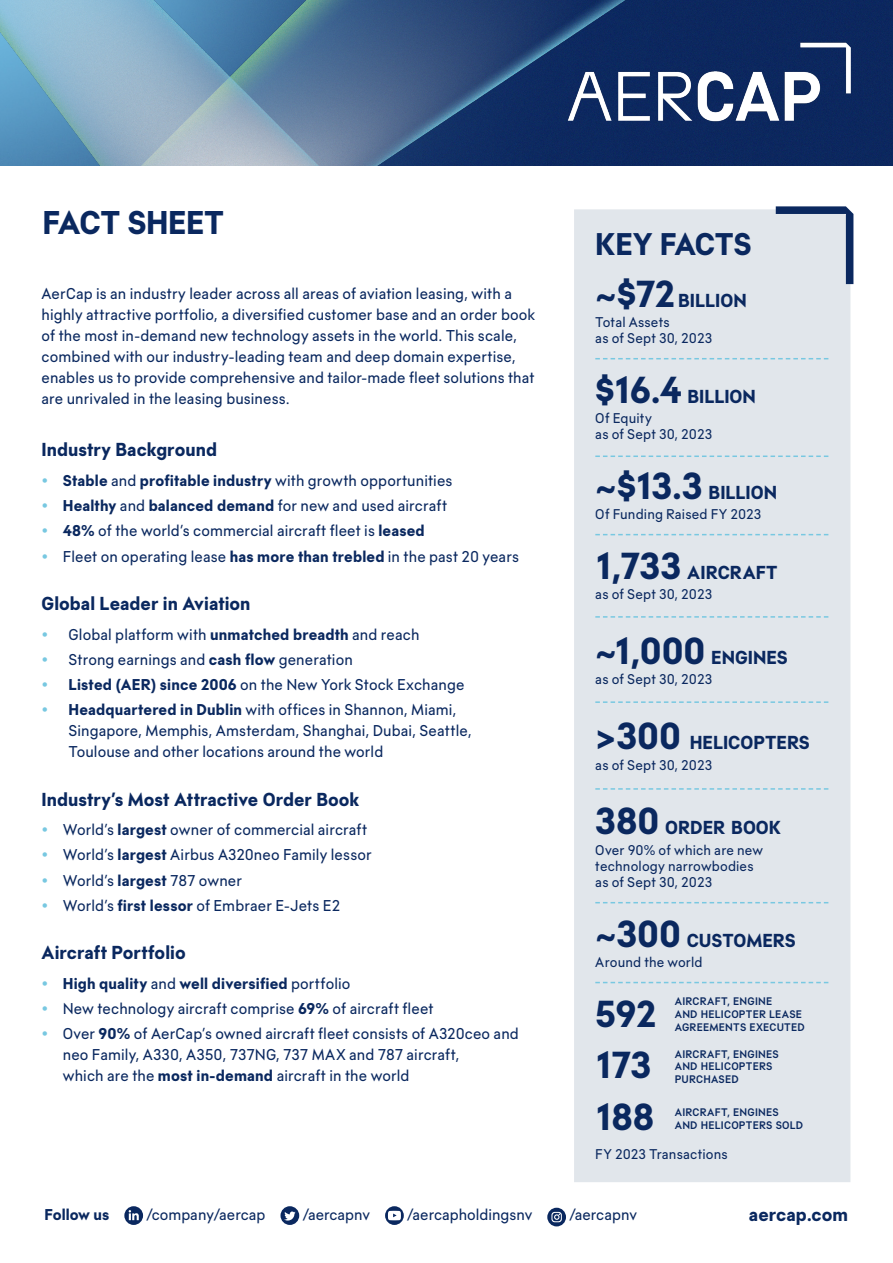
<style>
.page{position:relative;width:893px;height:1263px;background:#fff}
.page>*{position:absolute;margin:0;border:0;box-sizing:border-box;transform-origin:0 0}
.Stat{font:700 36px "Atica";letter-spacing:-.02em;color:#0a285f}
.Heading{font:700 31.5px "Atica";letter-spacing:-.015em;color:#0a285f}
.t1{font:700 30px "Atica";letter-spacing:-.015em;color:#0a285f}
.Sub_header{font:700 18px "Atica";color:#0a285f}
.Stat-2{font:700 18px "Atica";color:#0a285f}
.Stat_Sub_Text{font:700 18px "Atica";color:#0a285f}
.Body_Text{font:15px/21px "Atica";letter-spacing:.005em;color:#0a285f}
.t2{font:700 15px "Atica";letter-spacing:.01em;color:#0a285f}
.Stat_Sub_Text-2{font:13.5px/16.2px "Atica";letter-spacing:.01em;color:#0a285f}
.AEH_details{font:500 10.5px/12.6px "Atica";letter-spacing:.02em;color:#0a285f}
.s1{font-weight:700}
.s2{font-weight:400}
.s3{font-size:36px}
</style>
<div class="page">
<div style="left:574px;top:209px;width:276px;height:973px;background:#e1e6eb"></div>
<svg style="left:595px;top:358px;width:233px;height:1px"></svg>
<svg style="left:595px;top:455px;width:233px;height:2px"></svg>
<svg style="left:595px;top:534px;width:233px;height:1px"></svg>
<svg style="left:595px;top:616px;width:233px;height:2px"></svg>
<svg style="left:595px;top:701px;width:233px;height:2px"></svg>
<svg style="left:595px;top:788px;width:233px;height:2px"></svg>
<svg style="left:595px;top:902px;width:233px;height:1px"></svg>
<svg style="left:595px;top:982px;width:233px;height:1px"></svg>
<div style="left:679px;top:0;width:214px;height:166px;background:#0c275e"></div>
<img style="left:0;top:0;width:679px;height:166px">
<svg style="left:124px;top:1206px;width:19px;height:19px"></svg>
<svg style="left:129px;top:1210px;width:10px;height:10px"></svg>
<svg style="left:280px;top:1206px;width:19px;height:19px"></svg>
<svg style="left:284px;top:1211px;width:12px;height:9px"></svg>
<svg style="left:385px;top:1206px;width:19px;height:19px"></svg>
<svg style="left:388px;top:1211px;width:13px;height:9px"></svg>
<svg style="left:547px;top:1208px;width:19px;height:18px"></svg>
<svg style="left:551px;top:1212px;width:11px;height:10px"></svg>
<img style="left:567px;top:19px;width:289px;height:110px">
<svg style="left:776px;top:206px;width:77px;height:78px;background:#bbc4d2"></svg>
<p class="Heading" style="left:43px;top:202px;width:183px">FACT SHEET</p>
<p class="Body_Text" style="left:42px;top:283px;width:495px">AerCap is an industry leader across all areas of aviation leasing, with a highly attractive portfolio, a diversified customer base and an order book of the most in-demand new technology assets in the world. This scale, combined with our industry-leading team and deep domain expertise, enables us to provide comprehensive and tailor-made fleet solutions that are unrivaled in the leasing business.</p>
<p class="Sub_header" style="left:42px;top:439px;width:177px">Industry Background</p>
<p class="Body_Text" style="left:63px;top:470px;width:391px"><span class="s1">Stable</span> and <span class="s1">profitable industry</span> with growth opportunities</p>
<p class="Body_Text" style="left:63px;top:495px;width:386px"><span class="s1">Healthy</span> and <span class="s1">balanced demand</span> for new and used aircraft</p>
<p class="Body_Text" style="left:63px;top:520px;width:363px"><span class="s1">48%</span> of the world’s commercial aircraft fleet is <span class="s1">leased</span></p>
<p class="Body_Text" style="left:63px;top:546px;width:458px">Fleet on operating lease <span class="s1">has more than trebled</span> in the past 20 years</p>
<p class="Sub_header" style="left:42px;top:592px;width:210px">Global Leader in Aviation</p>
<p class="Body_Text" style="left:69px;top:623px;width:352px">Global platform with <span class="s1">unmatched breadth</span> and reach</p>
<p class="Body_Text" style="left:69px;top:649px;width:286px">Strong earnings and <span class="s1">cash flow</span> generation</p>
<p class="Body_Text" style="left:69px;top:674px;width:397px"><span class="s1">Listed (AER) since 2006</span> on the New York Stock Exchange</p>
<p class="Body_Text" style="left:69px;top:699px;width:405px"><span class="s1">Headquartered in Dublin</span> with offices in Shannon, Miami,<br>Singapore, Memphis, Amsterdam, Shanghai, Dubai, Seattle,<br>Toulouse and other locations around the world</p>
<p class="Sub_header" style="left:42px;top:788px;width:319px">Industry’s Most Attractive Order Book</p>
<p class="Body_Text" style="left:63px;top:819px;width:306px">World’s <span class="s1">largest</span> owner of commercial aircraft</p>
<p class="Body_Text" style="left:63px;top:844px;width:310px">World’s <span class="s1">largest</span> Airbus A320neo Family lessor</p>
<p class="Body_Text" style="left:63px;top:869px;width:181px">World’s <span class="s1">largest</span> 787 owner</p>
<p class="Body_Text" style="left:63px;top:895px;width:279px">World’s <span class="s1">first lessor</span> of Embraer E-Jets E2</p>
<p class="Sub_header" style="left:42px;top:941px;width:146px">Aircraft Portfolio</p>
<p class="t2" style="left:63px;top:974px;width:289px">High quality <span class="s2">and</span> well diversified <span class="s2">portfolio</span></p>
<p class="Body_Text" style="left:63px;top:998px;width:372px">New technology aircraft comprise <span class="s1">69%</span> of aircraft fleet</p>
<p class="Body_Text" style="left:63px;top:1023px;width:458px">Over <span class="s1">90%</span> of AerCap’s owned aircraft fleet consists of A320ceo and neo Family, A330, A350, 737NG, 737 MAX and 787 aircraft,<br>which are the <span class="s1">most in-demand</span> aircraft in the world</p>
<p class="t1" style="left:595px;top:225px;width:158px">KEY FACTS</p>
<p class="Stat_Sub_Text" style="left:595px;top:289px;width:153px"><span class="s3">~$72</span> BILLION</p>
<p class="Stat_Sub_Text-2" style="left:595px;top:314px;width:76px">Total Assets</p>
<p class="Stat_Sub_Text-2" style="left:595px;top:330px;width:118px">as of Sept 30, 2023</p>
<p class="Stat_Sub_Text" style="left:595px;top:385px;width:162px"><span class="s3">$16.4</span> BILLION</p>
<p class="Stat_Sub_Text-2" style="left:595px;top:410px;width:58px">Of Equity</p>
<p class="Stat_Sub_Text-2" style="left:595px;top:426px;width:118px">as of Sept 30, 2023</p>
<p class="Stat-2" style="left:595px;top:481px;width:183px"><span class="s3">~$13.3</span> BILLION</p>
<p class="Stat_Sub_Text-2" style="left:595px;top:506px;width:168px">Of Funding Raised FY 2023</p>
<p class="Stat-2" style="left:595px;top:561px;width:184px"><span class="s3">1,733</span> AIRCRAFT</p>
<p class="Stat_Sub_Text-2" style="left:595px;top:586px;width:118px">as of Sept 30, 2023</p>
<p class="Stat-2" style="left:595px;top:646px;width:194px"><span class="s3">~1,000</span> ENGINES</p>
<p class="Stat_Sub_Text-2" style="left:595px;top:671px;width:118px">as of Sept 30, 2023</p>
<p class="Stat-2" style="left:595px;top:731px;width:216px"><span class="s3">&gt;300</span> HELICOPTERS</p>
<p class="Stat_Sub_Text-2" style="left:595px;top:756px;width:118px">as of Sept 30, 2023</p>
<p class="Stat-2" style="left:595px;top:816px;width:187px"><span class="s3">380</span> ORDER BOOK</p>
<p class="Stat_Sub_Text-2" style="left:595px;top:842px;width:169px">Over 90% of which are new technology narrowbodies</p>
<p class="Stat_Sub_Text-2" style="left:595px;top:874px;width:118px">as of Sept 30, 2023</p>
<p class="Stat-2" style="left:595px;top:929px;width:202px"><span class="s3">~300</span> CUSTOMERS</p>
<p class="Stat_Sub_Text-2" style="left:595px;top:954px;width:109px">Around the world</p>
<p class="Stat" style="left:595px;top:991px;width:63px">592</p>
<p class="Stat" style="left:595px;top:1042px;width:58px">173</p>
<p class="Stat" style="left:595px;top:1094px;width:61px">188</p>
<p class="Stat_Sub_Text-2" style="left:595px;top:1146px;width:134px">FY 2023 Transactions</p>
<p class="AEH_details" style="left:675px;top:995px;width:131px">AIRCRAFT, ENGINE<br>AND HELICOPTER LEASE<br>AGREEMENTS EXECUTED</p>
<p class="AEH_details" style="left:675px;top:1047px;width:106px">AIRCRAFT, ENGINES<br>AND HELICOPTERS<br>PURCHASED</p>
<p class="AEH_details" style="left:675px;top:1106px;width:130px">AIRCRAFT, ENGINES<br>AND HELICOPTERS SOLD</p>
<p class="t2" style="left:45px;top:1205px;width:66px">Follow us</p>
<p class="Body_Text" style="left:147px;top:1204px;width:120px">/company/aercap</p>
<p class="Body_Text" style="left:303px;top:1204px;width:69px">/aercapnv</p>
<p class="Body_Text" style="left:407px;top:1204px;width:127px">/aercapholdingsnv</p>
<p class="Body_Text" style="left:569px;top:1204px;width:69px">/aercapnv</p>
<p class="Sub_header" style="left:749px;top:1203px;width:101px">aercap.com</p>
</div>
